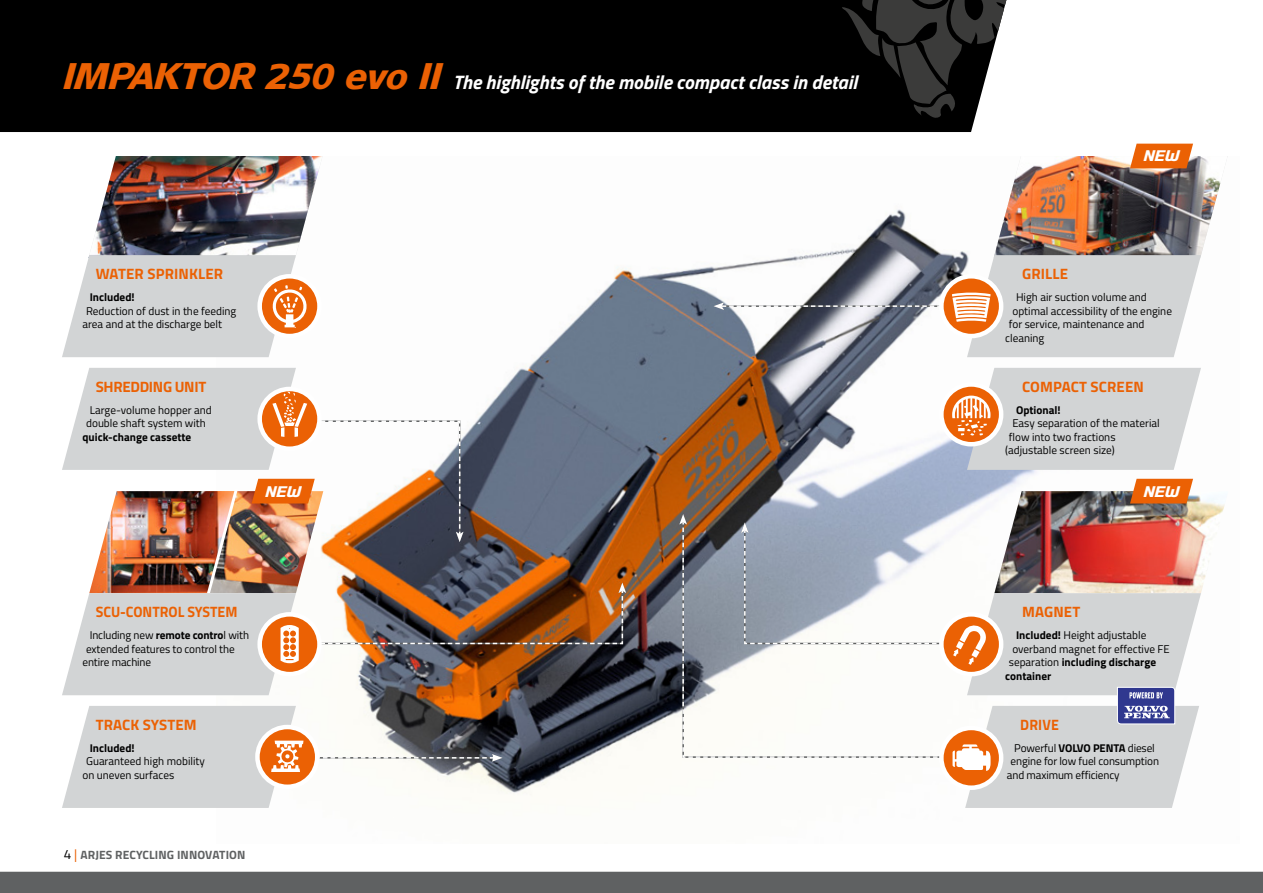
<style>
.page{position:relative;width:1263px;height:893px;background:#fff}
.page>*{position:absolute;margin:0;border:0;box-sizing:border-box;transform-origin:0 0}
.t1{font:italic 700 19.5px "Titillium";color:#fff}
.t2{font:700 15px "Titillium";letter-spacing:.01em;color:#eb6104}
.t3{font:700 15px "Titillium";letter-spacing:.01em;color:#eb6104;scale:.94 1}
.t4{font:700 15px "Titillium";letter-spacing:-.02em;color:#eb6104}
.t5{font:italic 15px "Palo Alto";color:#fff}
.t6{font:700 12px "Titillium";letter-spacing:.01em;color:#5f6162}
.t7{font:11.25px/13.5px "Titillium";color:#000}
.t8{font:700 11.25px "Titillium";color:#000}
.s1{font-family:"Palo Alto";font-weight:400;font-size:36px;color:#eb6104}
.s2{font-weight:700}
.s3{font-weight:400;font-size:13.5px;color:#000}
.s4{font-weight:400;font-size:13.5px;color:#eb6104}
.s5{font-weight:400}
</style>
<div class="page">
<div style="left:0;top:872px;width:1263px;height:21px;background:#5f6162"></div>
<img style="left:217px;top:156px;width:1011px;height:639px">
<div style="left:0;top:0;width:975px;height:132px;background:#000"></div>
<svg style="left:842px;top:0;width:164px;height:118px;background:#2d2d2d"></svg>
<img style="left:994px;top:491px;width:234px;height:102px">
<img style="left:62px;top:156px;width:261px;height:201px">
<svg style="left:62px;top:706px;width:440px;height:102px"></svg>
<svg style="left:941px;top:384px;width:60px;height:60px"></svg>
<div style="left:939px;top:382px;width:64px;height:64px;border:4px solid #fff;border-radius:50%"></div>
<svg style="left:952px;top:368px;width:249px;height:102px;background:#d8d0cc"></svg>
<svg style="left:679px;top:514px;width:522px;height:294px"></svg>
<img style="left:62px;top:368px;width:564px;height:327px">
<svg style="left:1130px;top:479px;width:63px;height:24px;background:#e86c18"></svg>
<svg style="left:713px;top:144px;width:514px;height:213px"></svg>
<h1 class="t1" style="left:64px;top:67px;width:795px"><span class="s1">IMPAKTOR 250 evo II</span> The highlights of the mobile compact class in detail</h1>
<h2 class="t2" style="left:96px;top:262px;width:129px">WATER SPRINKLER</h2>
<p class="t8" style="left:90px;top:289px;width:46px">Included!</p>
<p class="t7" style="left:82px;top:303px;width:155px;text-indent:4px">Reduction of dust in the feeding area and at the discharge belt</p>
<h2 class="t4" style="left:96px;top:375px;width:112px">SHREDDING UNIT</h2>
<p class="t7" style="left:86px;top:403px;width:127px;text-align:center">Large-volume hopper and double shaft system with</p>
<p class="t8" style="left:82px;top:428px;width:110px">quick-change cassette</p>
<h2 class="t5" style="left:265px;top:482px;width:37px">NEW</h2>
<h2 class="t3" style="left:96px;top:600px;width:152px">SCU-CONTROL SYSTEM</h2>
<p class="t7" style="left:90px;top:628px;width:161px">Including new <span class="s2">remote contro</span>l with</p>
<p class="t7" style="left:86px;top:641px;width:150px">extended features to control the</p>
<p class="t7" style="left:82px;top:655px;width:70px">entire machine</p>
<h2 class="t2" style="left:96px;top:713px;width:103px">TRACK SYSTEM</h2>
<p class="t8" style="left:90px;top:739px;width:46px">Included!</p>
<p class="t7" style="left:82px;top:754px;width:124px;text-indent:4px">Guaranteed high mobility on uneven surfaces</p>
<p class="t6" style="left:64px;top:846px;width:183px"><span class="s3">4</span> <span class="s4">|</span> ARJES RECYCLING INNOVATION</p>
<h2 class="t5" style="left:1144px;top:147px;width:37px">NEW</h2>
<h2 class="t2" style="left:1022px;top:262px;width:47px">GRILLE</h2>
<p class="t7" style="left:1016px;top:290px;width:132px">High air suction volume and</p>
<p class="t7" style="left:1012px;top:303px;width:161px">optimal accessibility of the engine</p>
<p class="t7" style="left:1009px;top:317px;width:137px">for service, maintenance and</p>
<p class="t7" style="left:1005px;top:330px;width:41px">cleaning</p>
<h2 class="t2" style="left:1022px;top:375px;width:123px">COMPACT SCREEN</h2>
<p class="t8" style="left:1016px;top:401px;width:46px">Optional!</p>
<p class="t7" style="left:1012px;top:416px;width:149px">Easy separation of the material</p>
<p class="t7" style="left:1009px;top:430px;width:108px">flow into two fractions</p>
<p class="t7" style="left:1005px;top:443px;width:111px">(adjustable screen size)</p>
<h2 class="t5" style="left:1144px;top:482px;width:37px">NEW</h2>
<h2 class="t2" style="left:1022px;top:600px;width:60px">MAGNET</h2>
<p class="t7" style="left:1016px;top:628px;width:132px"><span class="s2">Included!</span> Height adjustable</p>
<p class="t7" style="left:1012px;top:641px;width:159px">overband magnet for effective FE</p>
<p class="t8" style="left:1009px;top:654px;width:149px"><span class="s5">separation</span> including discharge</p>
<p class="t8" style="left:1005px;top:667px;width:48px">container</p>
<h2 class="t3" style="left:1020px;top:713px;width:43px">DRIVE</h2>
<p class="t7" style="left:1014px;top:741px;width:142px">Powerful <span class="s2">VOLVO PENTA</span> diesel</p>
<p class="t7" style="left:1010px;top:754px;width:150px">engine for low fuel consumption</p>
<p class="t7" style="left:1007px;top:768px;width:114px">and maximum efficiency</p>
</div>
